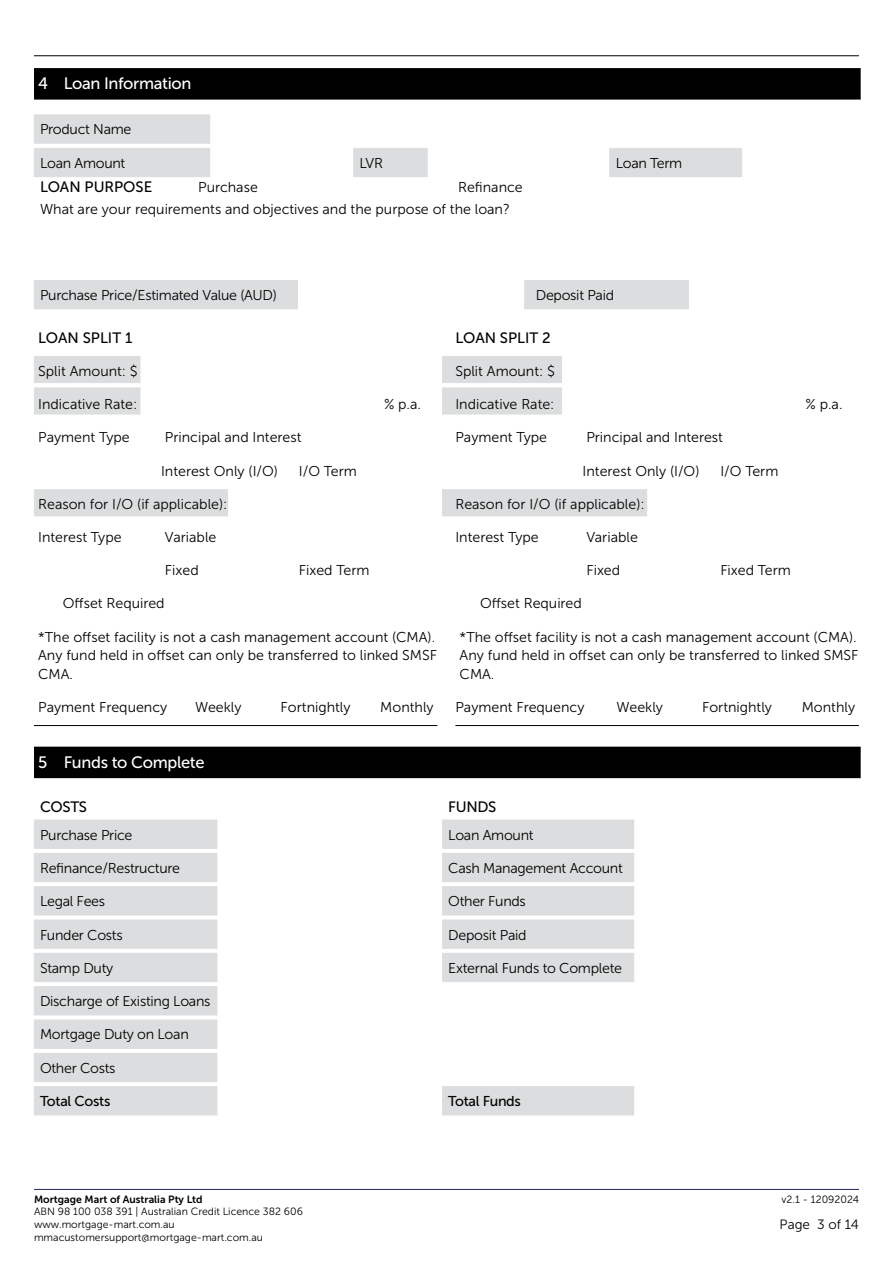
<style>
.page{position:relative;width:893px;height:1263px;background:#fff}
.page>*{position:absolute;margin:0;border:0;box-sizing:border-box;transform-origin:0 0}
.t1{font:16.5px "Museo Sans 500";letter-spacing:-.02em;color:#fff}
.t2{font:15px "Museo Sans 500";color:#000}
.t3{font:14.25px/18.8px "Museo Sans 300";color:#000}
.t4{font:14.25px "Museo Sans 300";letter-spacing:-.02em;color:#000}
.t5{font:14.25px "Museo Sans 500";letter-spacing:-.02em;color:#000}
.t6{font:13.5px "Museo Sans 300";color:#000}
.t7{font:10.5px/12.6px "Museo Sans 300";color:#000}
.t8{font:10.5px "Museo Sans 700";color:#000}
</style>
<div class="page">
<hr style="left:34px;top:55px;width:825px;height:1px;background:#000">
<hr style="left:34px;top:1189px;width:825px;height:1px;background:#20285c">
<div style="left:34px;top:115px;width:176px;height:29px;background:#dcddde"></div>
<div style="left:34px;top:148px;width:176px;height:29px;background:#dcddde"></div>
<div style="left:353px;top:148px;width:75px;height:29px;background:#dcddde"></div>
<div style="left:609px;top:148px;width:133px;height:29px;background:#dcddde"></div>
<div style="left:34px;top:280px;width:264px;height:29px;background:#dcddde"></div>
<div style="left:524px;top:280px;width:165px;height:29px;background:#dcddde"></div>
<div style="left:442px;top:356px;width:120px;height:27px;background:#dcddde"></div>
<div style="left:34px;top:356px;width:106px;height:27px;background:#dcddde"></div>
<div style="left:442px;top:388px;width:120px;height:26px;background:#dcddde"></div>
<div style="left:442px;top:489px;width:205px;height:27px;background:#dcddde"></div>
<div style="left:34px;top:388px;width:106px;height:26px;background:#dcddde"></div>
<div style="left:34px;top:489px;width:194px;height:27px;background:#dcddde"></div>
<div style="left:34px;top:820px;width:183px;height:29px;background:#dcddde"></div>
<div style="left:442px;top:820px;width:192px;height:29px;background:#dcddde"></div>
<div style="left:34px;top:853px;width:183px;height:29px;background:#dcddde"></div>
<div style="left:442px;top:853px;width:192px;height:29px;background:#dcddde"></div>
<div style="left:34px;top:886px;width:183px;height:29px;background:#dcddde"></div>
<div style="left:442px;top:886px;width:192px;height:29px;background:#dcddde"></div>
<div style="left:34px;top:920px;width:183px;height:29px;background:#dcddde"></div>
<div style="left:442px;top:920px;width:192px;height:29px;background:#dcddde"></div>
<div style="left:34px;top:953px;width:183px;height:29px;background:#dcddde"></div>
<div style="left:442px;top:953px;width:192px;height:29px;background:#dcddde"></div>
<div style="left:34px;top:986px;width:183px;height:29px;background:#dcddde"></div>
<div style="left:34px;top:1019px;width:183px;height:30px;background:#dcddde;border:1px solid #dcddde"></div>
<div style="left:34px;top:1053px;width:183px;height:29px;background:#dcddde"></div>
<div style="left:34px;top:1086px;width:183px;height:29px;background:#dcddde"></div>
<div style="left:442px;top:1086px;width:192px;height:29px;background:#dcddde"></div>
<div style="left:34px;top:68px;width:827px;height:32px;background:#000"></div>
<hr style="left:34px;top:725px;width:403px;height:1px;background:#000">
<hr style="left:455px;top:725px;width:404px;height:1px;background:#000">
<div style="left:34px;top:747px;width:827px;height:31px;background:#000"></div>
<p class="t1" style="left:38px;top:75px;width:155px">4 Loan Information</p>
<p class="t4" style="left:40px;top:122px;width:93px">Product Name</p>
<p class="t4" style="left:40px;top:155px;width:87px">Loan Amount</p>
<p class="t3" style="left:359px;top:153px;width:25px">LVR</p>
<p class="t4" style="left:616px;top:155px;width:68px">Loan Term</p>
<p class="t2" style="left:40px;top:179px;width:114px">LOAN PURPOSE</p>
<p class="t3" style="left:198px;top:178px;width:61px">Purchase</p>
<p class="t3" style="left:40px;top:177px;width:484px;line-height:21.3px;text-indent:418px">Refinance<br>What are your requirements and objectives and the purpose of the loan?</p>
<p class="t4" style="left:40px;top:288px;width:238px">Purchase Price/Estimated Value (AUD)</p>
<p class="t4" style="left:536px;top:288px;width:80px">Deposit Paid</p>
<p class="t2" style="left:38px;top:329px;width:96px">LOAN SPLIT 1</p>
<p class="t3" style="left:38px;top:362px;width:101px">Split Amount: $</p>
<p class="t3" style="left:38px;top:395px;width:101px">Indicative Rate:</p>
<p class="t3" style="left:384px;top:395px;width:39px">% p.a.</p>
<p class="t3" style="left:38px;top:428px;width:93px">Payment Type</p>
<p class="t3" style="left:165px;top:428px;width:138px">Principal and Interest</p>
<p class="t3" style="left:161px;top:461px;width:118px">Interest Only (I/O)</p>
<p class="t3" style="left:299px;top:461px;width:60px">I/O Term</p>
<p class="t3" style="left:38px;top:495px;width:191px">Reason for I/O (if applicable):</p>
<p class="t3" style="left:38px;top:528px;width:85px">Interest Type</p>
<p class="t3" style="left:165px;top:528px;width:53px">Variable</p>
<p class="t3" style="left:165px;top:561px;width:35px">Fixed</p>
<p class="t3" style="left:299px;top:561px;width:72px">Fixed Term</p>
<p class="t3" style="left:63px;top:594px;width:103px">Offset Required</p>
<p class="t3" style="left:38px;top:627px;width:400px">*The offset facility is not a cash management account (CMA).<br>Any fund held in offset can only be transferred to linked SMSF<br>CMA.</p>
<p class="t3" style="left:38px;top:698px;width:131px">Payment Frequency</p>
<p class="t3" style="left:195px;top:698px;width:48px">Weekly</p>
<p class="t3" style="left:281px;top:698px;width:71px">Fortnightly</p>
<p class="t3" style="left:380px;top:698px;width:55px">Monthly</p>
<p class="t2" style="left:455px;top:329px;width:97px">LOAN SPLIT 2</p>
<p class="t3" style="left:455px;top:362px;width:101px">Split Amount: $</p>
<p class="t3" style="left:455px;top:395px;width:101px">Indicative Rate:</p>
<p class="t3" style="left:805px;top:395px;width:39px">% p.a.</p>
<p class="t3" style="left:455px;top:428px;width:93px">Payment Type</p>
<p class="t3" style="left:586px;top:428px;width:138px">Principal and Interest</p>
<p class="t3" style="left:583px;top:461px;width:118px">Interest Only (I/O)</p>
<p class="t3" style="left:720px;top:461px;width:60px">I/O Term</p>
<p class="t3" style="left:455px;top:495px;width:191px">Reason for I/O (if applicable):</p>
<p class="t3" style="left:455px;top:528px;width:85px">Interest Type</p>
<p class="t3" style="left:586px;top:528px;width:53px">Variable</p>
<p class="t3" style="left:586px;top:561px;width:35px">Fixed</p>
<p class="t3" style="left:720px;top:561px;width:72px">Fixed Term</p>
<p class="t3" style="left:480px;top:594px;width:103px">Offset Required</p>
<p class="t3" style="left:460px;top:627px;width:400px">*The offset facility is not a cash management account (CMA).<br>Any fund held in offset can only be transferred to linked SMSF<br>CMA.</p>
<p class="t3" style="left:455px;top:698px;width:131px">Payment Frequency</p>
<p class="t3" style="left:617px;top:698px;width:48px">Weekly</p>
<p class="t3" style="left:702px;top:698px;width:71px">Fortnightly</p>
<p class="t3" style="left:802px;top:698px;width:55px">Monthly</p>
<p class="t1" style="left:38px;top:753px;width:168px">5 Funds to Complete</p>
<p class="t2" style="left:40px;top:799px;width:49px">COSTS</p>
<p class="t2" style="left:448px;top:799px;width:50px">FUNDS</p>
<p class="t4" style="left:40px;top:827px;width:94px">Purchase Price</p>
<p class="t4" style="left:448px;top:827px;width:87px">Loan Amount</p>
<p class="t4" style="left:40px;top:860px;width:142px">Refinance/Restructure</p>
<p class="t4" style="left:448px;top:860px;width:176px">Cash Management Account</p>
<p class="t4" style="left:40px;top:894px;width:67px">Legal Fees</p>
<p class="t4" style="left:448px;top:894px;width:79px">Other Funds</p>
<p class="t4" style="left:40px;top:927px;width:84px">Funder Costs</p>
<p class="t4" style="left:448px;top:927px;width:80px">Deposit Paid</p>
<p class="t4" style="left:40px;top:960px;width:75px">Stamp Duty</p>
<p class="t4" style="left:448px;top:960px;width:175px">External Funds to Complete</p>
<p class="t4" style="left:40px;top:993px;width:172px">Discharge of Existing Loans</p>
<p class="t4" style="left:40px;top:1027px;width:150px">Mortgage Duty on Loan</p>
<p class="t4" style="left:40px;top:1060px;width:77px">Other Costs</p>
<p class="t5" style="left:40px;top:1093px;width:72px">Total Costs</p>
<p class="t5" style="left:448px;top:1093px;width:74px">Total Funds</p>
<p class="t8" style="left:34px;top:1193px;width:170px">Mortgage Mart of Australia Pty Ltd</p>
<p class="t7" style="left:781px;top:1193px;width:79px">v2.1 - 12092024</p>
<p class="t7" style="left:34px;top:1205px;width:270px">ABN 98 100 038 391 | Australian Credit Licence 382 606 www.mortgage-mart.com.au mmacustomersupport@mortgage-mart.com.au</p>
<p class="t6" style="left:780px;top:1217px;width:81px">Page 3 of 14</p>
</div>
